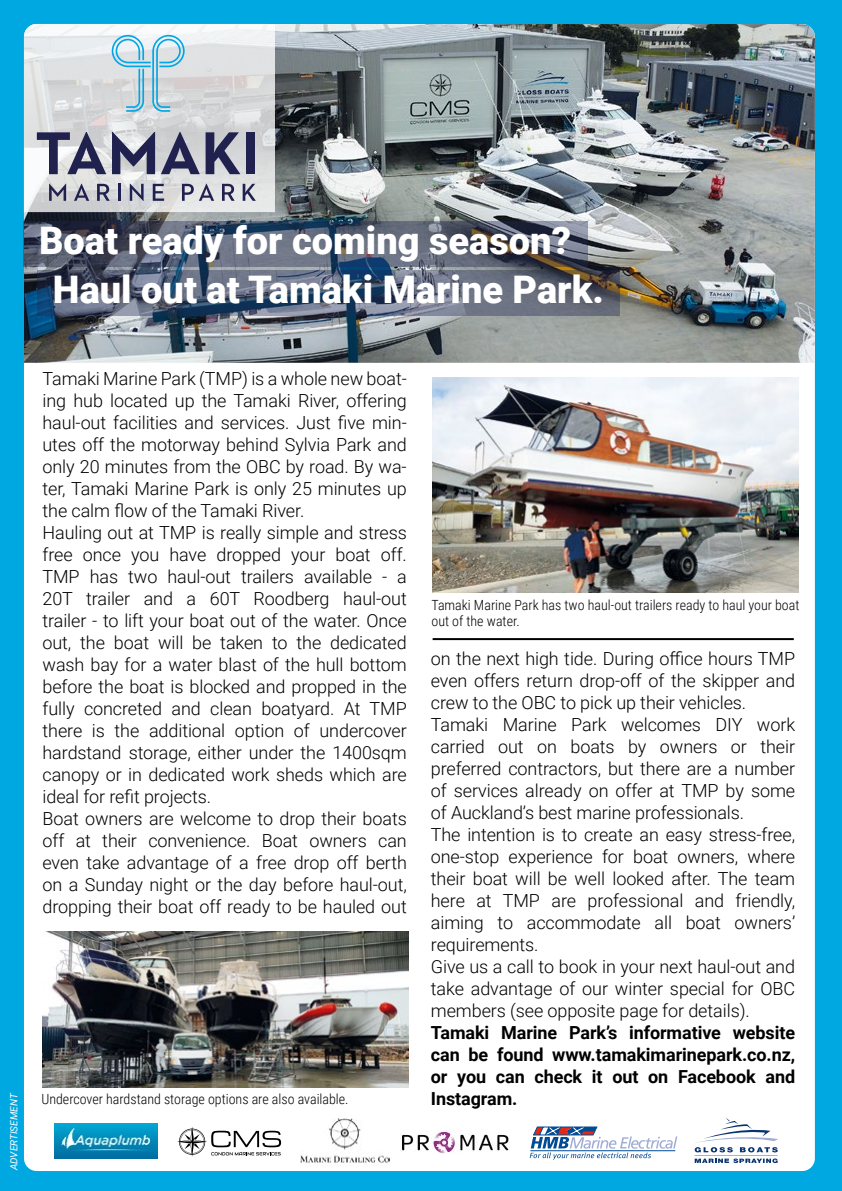
<style>
.page{position:relative;width:842px;height:1191px;background:#00a8e1}
.page>*{position:absolute;margin:0;border:0;box-sizing:border-box;transform-origin:0 0}
.t1{font:900 38px/49px "Roboto";color:#fff}
.t2{font:300 18px/22px "Roboto";letter-spacing:-.005em;color:#000}
.t3{font:700 18px/22px "Roboto";letter-spacing:-.005em;color:#000;text-align:justify}
.t4{font:300 14px/16px "Roboto Condensed";color:#000}
.t5{font:italic 10px "Roboto";color:#fff}
</style>
<div class="page">
<div style="left:24px;top:24px;width:791px;height:1147px;background:#fff;border-radius:13px"></div>
<img style="left:24px;top:24px;width:791px;height:339px">
<svg style="left:23px;top:221px;width:565px;height:45px;background:#51596b"></svg>
<svg style="left:37px;top:270px;width:582px;height:46px;background:#545f74"></svg>
<img style="left:433px;top:378px;width:365px;height:214px">
<img style="left:43px;top:932px;width:365px;height:155px">
<hr style="left:433px;top:638px;width:361px;height:2px;background:#000">
<img style="left:55px;top:1123px;width:102px;height:35px">
<svg style="left:177px;top:1127px;width:104px;height:29px"></svg>
<hr style="left:695px;top:1155px;width:82px;height:1px;background:#06326e">
<svg style="left:694px;top:1118px;width:84px;height:34px"></svg>
<svg style="left:695px;top:1158px;width:83px;height:5px"></svg>
<svg style="left:530px;top:1126px;width:147px;height:33px"></svg>
<img style="left:300px;top:1118px;width:90px;height:49px">
<img style="left:402px;top:1130px;width:108px;height:24px">
<svg style="left:24px;top:24px;width:251px;height:188px"></svg>
<svg style="left:49px;top:184px;width:17px;height:17px"></svg>
<svg style="left:74px;top:184px;width:15px;height:17px"></svg>
<svg style="left:97px;top:184px;width:13px;height:17px"></svg>
<hr style="left:118px;top:184px;width:3px;height:17px;background:#21214f">
<svg style="left:130px;top:184px;width:14px;height:17px"></svg>
<svg style="left:153px;top:184px;width:11px;height:17px"></svg>
<svg style="left:182px;top:184px;width:32px;height:17px"></svg>
<svg style="left:222px;top:184px;width:13px;height:17px"></svg>
<svg style="left:243px;top:184px;width:13px;height:17px"></svg>
<svg style="left:37px;top:132px;width:69px;height:42px"></svg>
<svg style="left:112px;top:132px;width:43px;height:42px;background:#797a92"></svg>
<svg style="left:161px;top:132px;width:39px;height:42px;background:#898a9d"></svg>
<svg style="left:206px;top:132px;width:34px;height:42px"></svg>
<div style="left:246px;top:132px;width:9px;height:42px;background:#21214f"></div>
<svg style="left:112px;top:35px;width:73px;height:77px;background:#b8d5e1"></svg>
<h1 class="t1" style="left:53px;top:215px;width:552px;text-indent:-14px">Boat ready for coming season?<br>Haul out at Tamaki Marine Park.</h1>
<p class="t5" style="left:7px;top:1170px;width:79px;rotate:-90deg">ADVERTISEMENT</p>
<p class="t2" style="left:43px;top:366px;width:366px">Tamaki Marine Park (TMP) is a whole new boat&shy;ing hub located up the Tamaki River, offering haul-out facilities and services. Just five min&shy;utes off the motorway behind Sylvia Park and only 20 minutes from the OBC by road. By wa&shy;ter, Tamaki Marine Park is only 25 minutes up the calm flow of the Tamaki River.<br>Hauling out at TMP is really simple and stress free once you have dropped your boat off.<br>TMP has two haul-out trailers available - a 20T trailer and a 60T Roodberg haul-out trailer - to lift your boat out of the water. Once out, the boat will be taken to the dedicated wash bay for a water blast of the hull bottom before the boat is blocked and propped in the fully concreted and clean boatyard. At TMP there is the additional option of undercover hardstand storage, either under the 1400sqm canopy or in dedicated work sheds which are ideal for refit projects.<br>Boat owners are welcome to drop their boats off at their convenience. Boat owners can even take advantage of a free drop off berth on a Sunday night or the day before haul-out, dropping their boat off ready to be hauled out</p>
<p class="t4" style="left:41px;top:1090px;width:309px">Undercover hardstand storage options are also available.</p>
<p class="t4" style="left:431px;top:596px;width:369px">Tamaki Marine Park has two haul-out trailers ready to haul your boat out of the water.</p>
<p class="t2" style="left:431px;top:646px;width:366px">on the next high tide. During office hours TMP even offers return drop-off of the skipper and crew to the OBC to pick up their vehicles.<br>Tamaki Marine Park welcomes DIY work carried out on boats by owners or their preferred contractors, but there are a number of services already on offer at TMP by some of Auckland’s best marine professionals.<br>The intention is to create an easy stress-free, one-stop experience for boat owners, where their boat will be well looked after. The team here at TMP are professional and friendly, aiming to accommodate all boat owners’ requirements.<br>Give us a call to book in your next haul-out and take advantage of our winter special for OBC members (see opposite page for details).</p>
<p class="t3" style="left:431px;top:1020px;width:366px">Tamaki Marine Park’s informative website can be found www.tamakimarinepark.co.nz, or you can check it out on Facebook and Instagram.</p>
</div>
